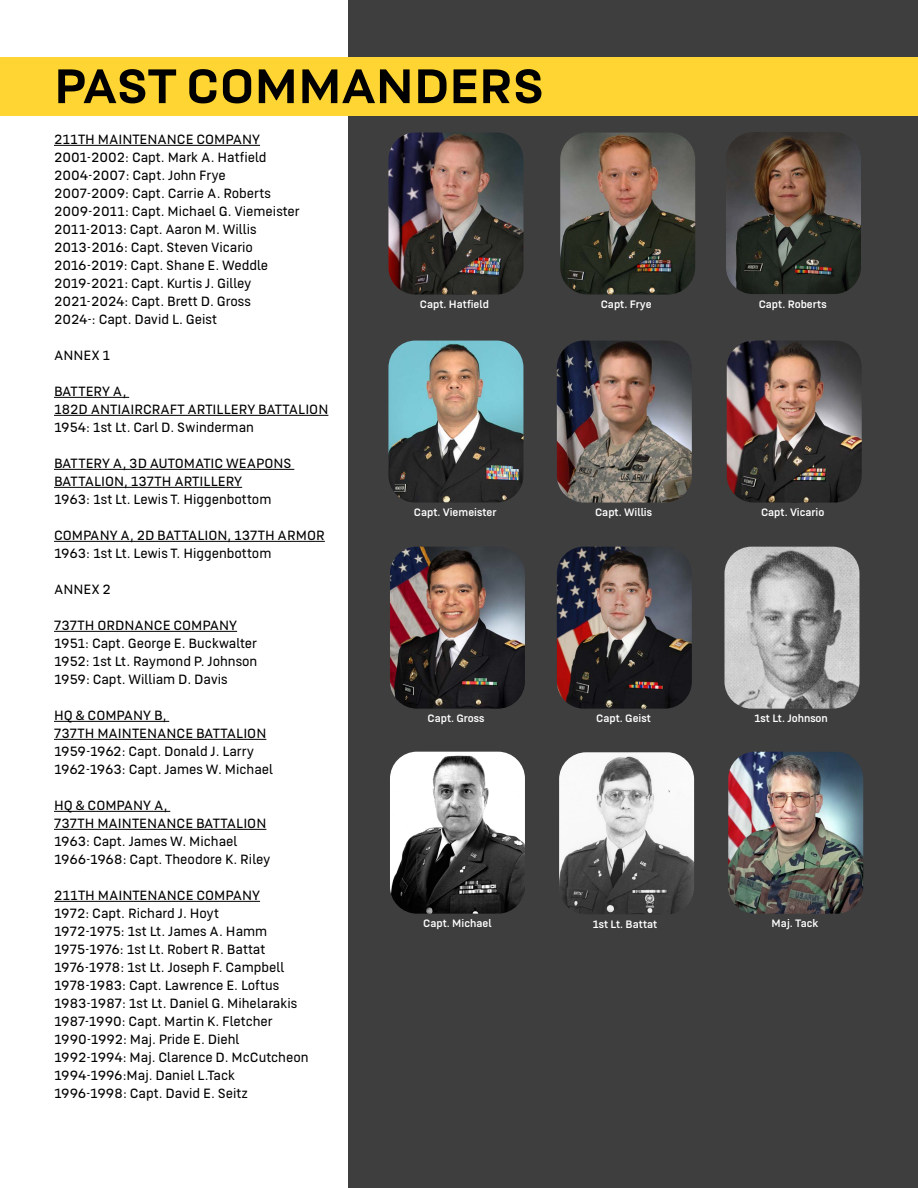
<style>
.page{position:relative;width:918px;height:1188px;background:#fff}
.page>*{position:absolute;margin:0;border:0;box-sizing:border-box;transform-origin:0 0}
.t1{font:700 54px "US Army";color:#000}
.t2{font:300 15px/18px "US Army";color:#000}
.t3{font:12px "US Army";color:#fff}
</style>
<div class="page">
<div style="left:349px;top:0;width:569px;height:1188px;background:#3e3e3e"></div>
<img style="left:557px;top:341px;width:135px;height:162px">
<img style="left:727px;top:341px;width:135px;height:162px">
<img style="left:728px;top:752px;width:135px;height:162px">
<img style="left:390px;top:752px;width:135px;height:162px">
<img style="left:557px;top:547px;width:135px;height:162px">
<img style="left:559px;top:752px;width:135px;height:162px">
<img style="left:390px;top:547px;width:135px;height:162px">
<div style="left:0;top:57px;width:918px;height:58px;background:#fed532"></div>
<hr style="left:54px;top:145px;width:206px;height:1px;background:#000">
<hr style="left:54px;top:397px;width:75px;height:1px;background:#000">
<hr style="left:54px;top:415px;width:274px;height:1px;background:#000">
<hr style="left:54px;top:469px;width:240px;height:1px;background:#000">
<hr style="left:54px;top:487px;width:188px;height:1px;background:#000">
<hr style="left:54px;top:541px;width:271px;height:1px;background:#000">
<hr style="left:54px;top:631px;width:183px;height:1px;background:#000">
<hr style="left:54px;top:721px;width:115px;height:1px;background:#000">
<hr style="left:54px;top:739px;width:212px;height:1px;background:#000">
<hr style="left:54px;top:811px;width:116px;height:1px;background:#000">
<hr style="left:54px;top:829px;width:212px;height:1px;background:#000">
<hr style="left:54px;top:901px;width:206px;height:1px;background:#000">
<img style="left:388px;top:341px;width:135px;height:162px">
<img style="left:724px;top:547px;width:136px;height:162px">
<img style="left:726px;top:132px;width:135px;height:162px">
<img style="left:388px;top:133px;width:135px;height:162px">
<img style="left:560px;top:133px;width:135px;height:162px">
<h1 class="t1" style="left:54px;top:56px;width:492px">PAST COMMANDERS</h1>
<p class="t2" style="left:54px;top:130px;width:247px">211TH MAINTENANCE COMPANY<br>2001-2002: Capt. Mark A. Hatfield<br>2004-2007: Capt. John Frye<br>2007-2009: Capt. Carrie A. Roberts<br>2009-2011: Capt. Michael G. Viemeister<br>2011-2013: Capt. Aaron M. Willis<br>2013-2016: Capt. Steven Vicario<br>2016-2019: Capt. Shane E. Weddle<br>2019-2021: Capt. Kurtis J. Gilley<br>2021-2024: Capt. Brett D. Gross<br>2024-: Capt. David L. Geist</p>
<p class="t2" style="left:54px;top:346px;width:58px">ANNEX 1</p>
<p class="t2" style="left:54px;top:382px;width:276px">BATTERY A,<br>182D ANTIAIRCRAFT ARTILLERY BATTALION<br>1954: 1st Lt. Carl D. Swinderman</p>
<p class="t2" style="left:54px;top:454px;width:239px">BATTERY A, 3D AUTOMATIC WEAPONS<br>BATTALION, 137TH ARTILLERY<br>1963: 1st Lt. Lewis T. Higgenbottom</p>
<p class="t2" style="left:54px;top:526px;width:272px">COMPANY A, 2D BATTALION, 137TH ARMOR<br>1963: 1st Lt. Lewis T. Higgenbottom</p>
<p class="t2" style="left:54px;top:580px;width:58px">ANNEX 2</p>
<p class="t2" style="left:54px;top:616px;width:205px">737TH ORDNANCE COMPANY<br>1951: Capt. George E. Buckwalter<br>1952: 1st Lt. Raymond P. Johnson<br>1959: Capt. William D. Davis</p>
<p class="t2" style="left:54px;top:706px;width:221px">HQ &amp; COMPANY B,<br>737TH MAINTENANCE BATTALION<br>1959-1962: Capt. Donald J. Larry<br>1962-1963: Capt. James W. Michael</p>
<p class="t2" style="left:54px;top:796px;width:218px">HQ &amp; COMPANY A,<br>737TH MAINTENANCE BATTALION<br>1963: Capt. James W. Michael<br>1966-1968: Capt. Theodore K. Riley</p>
<p class="t2" style="left:54px;top:886px;width:256px">211TH MAINTENANCE COMPANY<br>1972: Capt. Richard J. Hoyt<br>1972-1975: 1st Lt. James A. Hamm 1975-1976: 1st Lt. Robert R. Battat 1976-1978: 1st Lt. Joseph F. Campbell 1978-1983: Capt. Lawrence E. Loftus 1983-1987: 1st Lt. Daniel G. Mihelarakis 1987-1990: Capt. Martin K. Fletcher 1990-1992: Maj. Pride E. Diehl 1992-1994: Maj. Clarence D. McCutcheon 1994-1996:Maj. Daniel L.Tack 1996-1998: Capt. David E. Seitz</p>
<p class="t3" style="left:420px;top:297px;width:70px">Capt. Hatfield</p>
<p class="t3" style="left:601px;top:297px;width:52px">Capt. Frye</p>
<p class="t3" style="left:759px;top:297px;width:69px">Capt. Roberts</p>
<p class="t3" style="left:595px;top:505px;width:58px">Capt. Willis</p>
<p class="t3" style="left:761px;top:505px;width:65px">Capt. Vicario</p>
<p class="t3" style="left:414px;top:506px;width:84px">Capt. Viemeister</p>
<p class="t3" style="left:596px;top:712px;width:56px">Capt. Geist</p>
<p class="t3" style="left:754px;top:712px;width:75px">1st Lt. Johnson</p>
<p class="t3" style="left:428px;top:712px;width:58px">Capt. Gross</p>
<p class="t3" style="left:423px;top:917px;width:70px">Capt. Michael</p>
<p class="t3" style="left:772px;top:917px;width:48px">Maj. Tack</p>
<p class="t3" style="left:593px;top:917px;width:66px">1st Lt. Battat</p>
</div>
